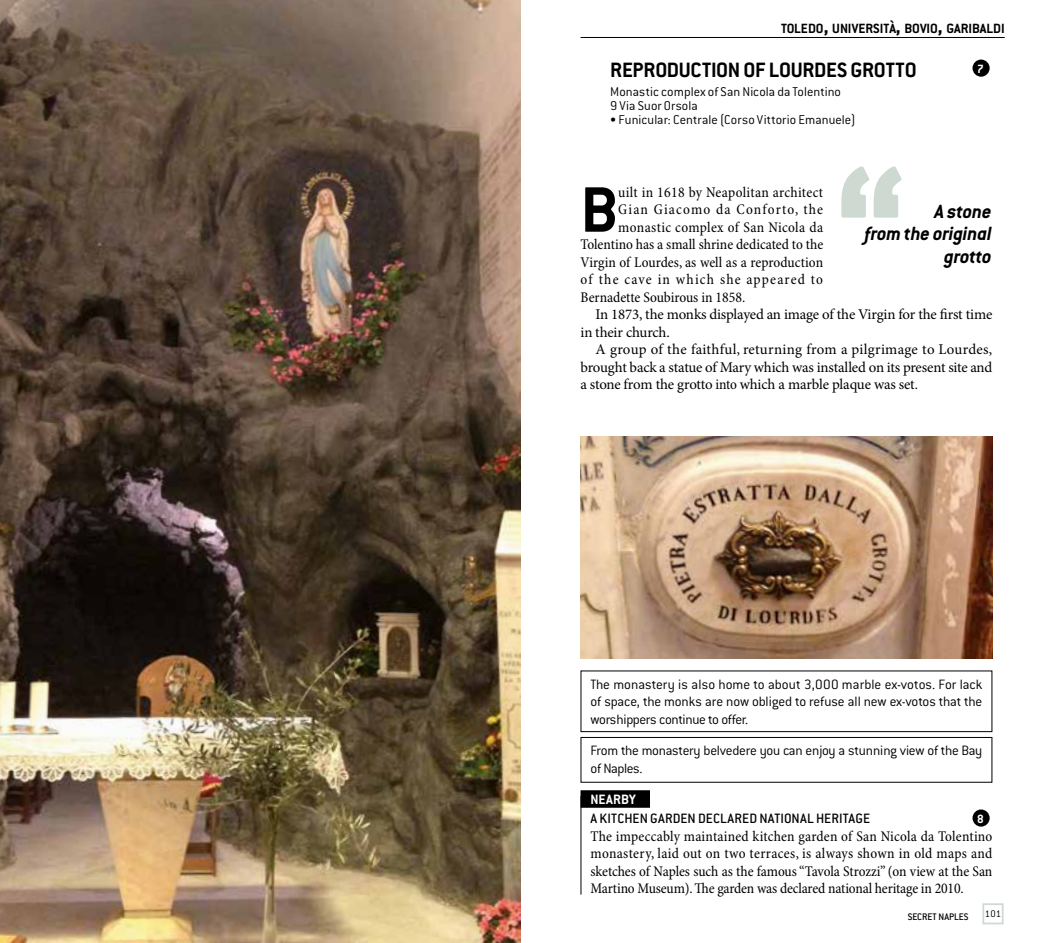
<style>
.page{position:relative;width:1042px;height:943px;background:#fff}
.page>*{position:absolute;margin:0;border:0;box-sizing:border-box;transform-origin:0 0}
.t1{font:700 205.62px "Conduit ITC";color:#cdd9d1}
.t2{font:700 70.35px "Conduit ITC";color:#000}
.t3{font:700 22.75px "Conduit ITC";letter-spacing:-.01em;color:#000}
.t4{font:italic 700 21px/22.8px "Conduit ITC";letter-spacing:-.015em;color:#000;text-align:right}
.t5{font:condensed 14.88px/17.5px "Minion Pro";letter-spacing:.005em;color:#000;text-align:justify}
.t6{font:300 14.88px/17.5px "Conduit ITC";letter-spacing:-.02em;color:#000;text-align:justify}
.t7{font:14.88px "Minion Pro";letter-spacing:-.01em;color:#000}
.t8{font:14.88px "Minion Pro";letter-spacing:.02em;color:#000}
.t9{font:500 14.88px/19.2px "Conduit ITC";letter-spacing:.005em;color:#000}
.t10{font:condensed 14.88px "Minion Pro";letter-spacing:.08em;color:#000}
.t11{font:condensed 14.88px "Minion Pro";letter-spacing:.025em;color:#000}
.t12{font:condensed 14.88px "Minion Pro";letter-spacing:.075em;color:#000}
.t13{font:700 14.7px "Conduit ITC";color:#000}
.t14{font:300 14px/14px "Conduit ITC";letter-spacing:.005em;color:#000}
.t15{font:700 13.12px "Conduit ITC";color:#fff}
.t16{font:500 10.5px "Conduit ITC";color:#000}
.t17{font:300 10.5px "Conduit ITC";color:#000}
.s1{font-size:21px}
.s2{font-stretch:condensed}
.s3{font-weight:700;color:#fff}
</style>
<div class="page">
<div style="left:982px;top:903px;width:21px;height:21px;background:#fff;border:2px solid #cdd9d1"></div>
<div style="left:580px;top:670px;width:412px;height:62px;border:1px solid #000"></div>
<div style="left:580px;top:737px;width:412px;height:45px;border:1px solid #000"></div>
<div style="left:580px;top:790px;width:70px;height:17px;background:#000"></div>
<hr style="left:580px;top:37px;width:425px;height:1px;background:#000">
<div style="left:972px;top:60px;width:17px;height:17px;background:#000;border-radius:50%"></div>
<div style="left:972px;top:809px;width:17px;height:17px;background:#000;border-radius:50%"></div>
<img style="left:0;top:0;width:521px;height:943px">
<img style="left:580px;top:437px;width:412px;height:222px">
<hr style="left:580px;top:795px;width:1px;height:99px;background:#000">
<p class="t13" style="left:781px;top:20px;width:225px">TOLEDO<span class="s1">,</span> UNIVERSITÀ<span class="s1">,</span> BOVIO<span class="s1">,</span> GARIBALDI</p>
<p class="t15" style="left:977px;top:61px;width:8px">7</p>
<p class="t3" style="left:610px;top:56px;width:308px">REPRODUCTION OF LOURDES GROTTO</p>
<p class="t14" style="left:610px;top:85px;width:232px">Monastic complex of San Nicola da Tolentino<br>9 Via Suor Orsola</p>
<p class="t14" style="left:610px;top:113px;width:247px">• Funicular: Centrale (Corso Vittorio Emanuele)</p>
<p class="t1" style="left:834px;top:121px;width:73px">“</p>
<p class="t2" style="left:580px;top:169px;width:39px">B</p>
<p class="t5" style="left:618px;top:184px;width:206px">uilt in 1618 by Neapolitan architect</p>
<p class="t12" style="left:618px;top:200px;width:206px">Gian Giacomo da Conforto, the</p>
<p class="t11" style="left:618px;top:218px;width:206px">monastic complex of San Nicola da</p>
<p class="t5" style="left:580px;top:236px;width:244px">Tolentino has a small shrine dedicated to the</p>
<p class="t5" style="left:580px;top:254px;width:244px">Virgin of Lourdes, as well as a reproduction</p>
<p class="t10" style="left:580px;top:270px;width:244px">of the cave in which she appeared to</p>
<p class="t5" style="left:580px;top:289px;width:166px">Bernadette Soubirous in 1858.</p>
<p class="t7" style="left:595px;top:304px;width:398px">In 1873, the monks displayed an image of the Virgin for the first time</p>
<p class="t7" style="left:580px;top:322px;width:91px">in their church.</p>
<p class="t8" style="left:595px;top:339px;width:398px">A group of the faithful<span class="s2">,</span> returning from a pilgrimage to Lourdes,</p>
<p class="t7" style="left:580px;top:357px;width:413px">brought back a statue of Mary which was installed on its present site and</p>
<p class="t7" style="left:580px;top:374px;width:339px">a stone from the grotto <span class="s2">into</span> which a marble plaque was set<span class="s2">.</span></p>
<p class="t4" style="left:865px;top:199px;width:128px">A stone<br>from the original grotto</p>
<p class="t6" style="left:590px;top:675px;width:393px">The monastery is also home to about 3,000 marble ex-votos. For lack of space, the monks are now obliged to refuse all new ex-votos that the worshippers continue to offer.</p>
<p class="t6" style="left:590px;top:741px;width:393px">From the monastery belvedere you can enjoy a stunning view of the Bay of Naples.</p>
<p class="t9" style="left:590px;top:789px;width:281px"><span class="s3">NEARBY<br></span>A KITCHEN GARDEN DECLARED NATIONAL HERITAGE</p>
<p class="t5" style="left:590px;top:828px;width:403px">The impeccably maintained kitchen garden of San Nicola da Tolentino monastery, laid out on two terraces, is always shown in old maps and sketches of Naples such as the famous “Tavola Strozzi” (on view at the San Martino Museum). The garden was declared national heritage in 2010.</p>
<p class="t15" style="left:977px;top:811px;width:8px">8</p>
<p class="t16" style="left:908px;top:910px;width:62px">SECRET NAPLES</p>
<p class="t17" style="left:985px;top:907px;width:18px">101</p>
</div>
